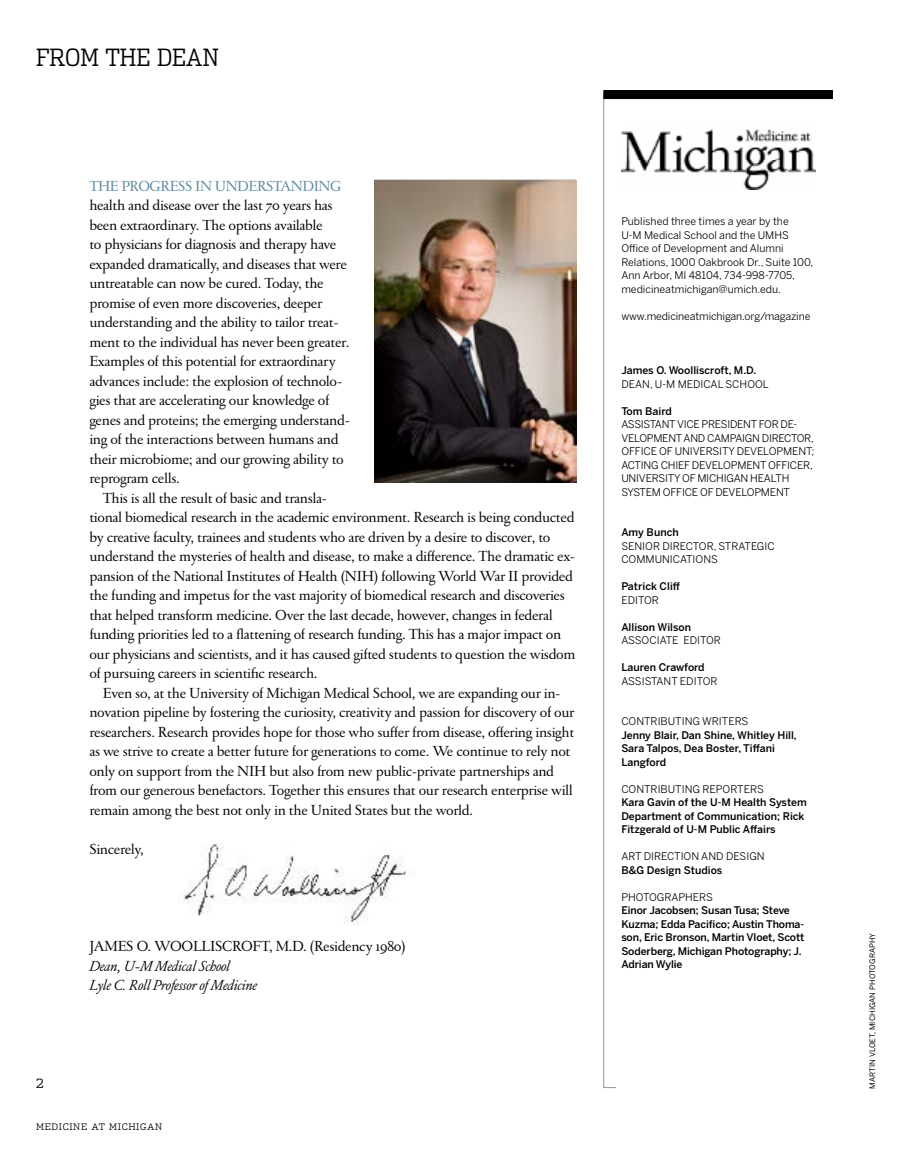
<style>
.page{position:relative;width:905px;height:1175px;background:#fff}
.page>*{position:absolute;margin:0;border:0;box-sizing:border-box;transform-origin:0 0}
.t1{font:300 23.85px "Dispatch Cond";color:#000}
.t2{font:15.75px/19.5px "Garamond FB Text";letter-spacing:-.02em;color:#000}
.t3{font:italic 15.75px/19.5px "Garamond FB Text";letter-spacing:-.02em;color:#000}
.t4{font:15.75px "Garamond FB Text";letter-spacing:-.03em;color:#5d87a1}
.t5{font:300 12.75px "Dispatch";color:#000}
.t6{font:10.5px/13.5px "Benton Sans";color:#000}
.t7{font:500 10.5px/13.5px "Benton Sans";letter-spacing:-.01em;color:#000}
.t8{font:10.5px/13.5px "Benton Sans";letter-spacing:-.02em;color:#000}
.t9{font:10.5px "Benton Sans";letter-spacing:-.025em;color:#000}
.t10{font:300 9px "Dispatch";letter-spacing:.07em;color:#000}
.t11{font:7.5px "Benton Sans Regluar";letter-spacing:.01em;color:#000}
</style>
<div class="page">
<img style="left:374px;top:180px;width:202px;height:303px">
<img style="left:621px;top:129px;width:194px;height:60px">
<svg style="left:603px;top:99px;width:13px;height:989px"></svg>
<div style="left:603px;top:90px;width:229px;height:9px;background:#000"></div>
<img style="left:183px;top:843px;width:223px;height:81px">
<h1 class="t1" style="left:36px;top:43px;width:184px">FROM THE DEAN</h1>
<p class="t4" style="left:89px;top:177px;width:254px">The progress in understanding</p>
<p class="t2" style="left:89px;top:196px;width:262px">health and disease over the last 70 years has been extraordinary. The options available<br>to physicians for diagnosis and therapy have expanded dramatically, and diseases that were untreatable can now be cured. Today, the promise of even more discoveries, deeper understanding and the ability to tailor treat&shy;ment to the individual has never been greater.<br>Examples of this potential for extraordinary advances include: the explosion of technolo&shy;gies that are accelerating our knowledge of genes and proteins; the emerging understand&shy;ing of the interactions between humans and their microbiome; and our growing ability to reprogram cells.</p>
<p class="t2" style="left:89px;top:489px;width:487px;text-indent:13px">This is all the result of basic and transla-<br>tional biomedical research in the academic environment. Research is being conducted by creative faculty, trainees and students who are driven by a desire to discover, to understand the mysteries of health and disease, to make a difference. The dramatic ex&shy;pansion of the National Institutes of Health (NIH) following World War II provided the funding and impetus for the vast majority of biomedical research and discoveries that helped transform medicine. Over the last decade, however, changes in federal funding priorities led to a flattening of research funding. This has a major impact on our physicians and scientists, and it has caused gifted students to question the wisdom of pursuing careers in scientific research.</p>
<p class="t2" style="left:89px;top:684px;width:486px;text-indent:13px">Even so, at the University of Michigan Medical School, we are expanding our in&shy;novation pipeline by fostering the curiosity, creativity and passion for discovery of our researchers. Research provides hope for those who suffer from disease, offering insight as we strive to create a better future for generations to come. We continue to rely not only on support from the NIH</p>
<p class="t2" style="left:89px;top:762px;width:485px;text-indent:180px">but also from new public-private partnerships and from our generous benefactors. Together this ensures that our research enterprise will remain among the best not only in the United States but the world.</p>
<p class="t2" style="left:89px;top:840px;width:56px">Sincerely,</p>
<p class="t5" style="left:36px;top:1075px;width:9px">2</p>
<p class="t2" style="left:89px;top:937px;width:318px">James O. Woolliscroft, M.D. (Residency 1980)</p>
<p class="t3" style="left:89px;top:957px;width:169px">Dean, U-M Medical School<br>Lyle C. Roll Professor of Medicine</p>
<p class="t10" style="left:36px;top:1121px;width:128px">MEDICINE AT MICHIGAN</p>
<p class="t6" style="left:621px;top:215px;width:193px">PUBLISHED THREE TIMES A YEAR BY THE<br>U-M MEDICAL SCHOOL AND THE UMHS OFFICE OF DEVELOPMENT AND ALUMNI RELATIONS, 1000 OAKBROOK DR., SUITE 100, ANN ARBOR, MI 48104, 734-998-7705, MEDICINEATMICHIGAN@UMICH.EDU.</p>
<p class="t6" style="left:621px;top:309px;width:190px">WWW.MEDICINEATMICHIGAN.ORG/MAGAZINE</p>
<p class="t7" style="left:621px;top:363px;width:136px">James O. Woolliscroft, M.D.</p>
<p class="t6" style="left:621px;top:377px;width:127px">DEAN, U-M MEDICAL SCHOO</p>
<p class="t6" style="left:763px;top:377px;width:7px">L</p>
<p class="t7" style="left:621px;top:404px;width:52px">Tom Baird</p>
<p class="t6" style="left:621px;top:417px;width:13px">ASSIS</p>
<p class="t9" style="left:649px;top:418px;width:149px">TANT VICE PRESIDENT FOR DE-</p>
<p class="t6" style="left:621px;top:431px;width:27px">VELOPM</p>
<p class="t6" style="left:662px;top:431px;width:52px">ENT AND CAMPAI</p>
<p class="t6" style="left:621px;top:431px;width:194px;text-indent:124px">GN DIRECTOR,<br>OFFICE OF UNIVERSITY DEVELOPM</p>
<p class="t6" style="left:792px;top:444px;width:24px">ENT;</p>
<p class="t8" style="left:621px;top:458px;width:111px">ACTI NG CHI EF DEVELOPM</p>
<p class="t8" style="left:621px;top:458px;width:193px;text-indent:125px">ENT OFFICER,<br>UNIVERSITY OF MICHIGAN HEALTH<br>SYSTEM OFFICE OF DEVELOPM</p>
<p class="t6" style="left:769px;top:485px;width:22px">ENT</p>
<p class="t7" style="left:621px;top:525px;width:59px">Amy Bunch</p>
<p class="t6" style="left:621px;top:539px;width:28px">SENIOR</p>
<p class="t6" style="left:662px;top:539px;width:114px">DIRECTOR, STRATEGI C</p>
<p class="t6" style="left:621px;top:553px;width:17px">COMMU</p>
<p class="t6" style="left:662px;top:553px;width:56px">NICATIONS</p>
<p class="t7" style="left:621px;top:580px;width:60px">Patrick Cliff</p>
<p class="t6" style="left:621px;top:593px;width:31px">EDI TOR</p>
<p class="t7" style="left:621px;top:620px;width:71px">Allison Wilson</p>
<p class="t6" style="left:621px;top:634px;width:8px">ASSO</p>
<p class="t6" style="left:649px;top:634px;width:65px">CIATE EDITOR</p>
<p class="t7" style="left:621px;top:660px;width:85px">Lauren Crawford</p>
<p class="t6" style="left:621px;top:674px;width:14px">ASSIS</p>
<p class="t6" style="left:651px;top:674px;width:60px">TANT EDITOR</p>
<p class="t6" style="left:621px;top:714px;width:121px">CONTRI BUTI NG WRITERS</p>
<p class="t7" style="left:621px;top:728px;width:177px">Jenny Blair, Dan Shine, Whitley Hill,<br>Sara Talpos, Dea Boster, Tiffani<br>Langford</p>
<p class="t6" style="left:621px;top:782px;width:103px">CONTRI BUTI NG REPOR</p>
<p class="t6" style="left:737px;top:782px;width:20px">TERS</p>
<p class="t7" style="left:621px;top:796px;width:187px">Kara Gavin of the U-M Health System<br>Department of Communication; Rick<br>Fitzgerald of U-M Public Affairs</p>
<p class="t6" style="left:621px;top:850px;width:145px">ART DIRECTION AND DESIGN</p>
<p class="t7" style="left:621px;top:863px;width:102px">B&amp;G Design Studios</p>
<p class="t6" style="left:621px;top:890px;width:51px">PHOTOGRAPH</p>
<p class="t6" style="left:693px;top:890px;width:14px">ERS</p>
<p class="t7" style="left:621px;top:904px;width:185px">Einor Jacobsen; Susan Tusa; Steve<br>Kuzma; Edda Pacifico; Austin Thoma&shy;son, Eric Bronson, Martin Vloet, Scott<br>Soderberg, Michigan Photography; J.<br>Adrian Wylie</p>
<p class="t11" style="left:868px;top:1088px;width:157px;rotate:-90deg">Martin vloet, Michigan Photography</p>
</div>
